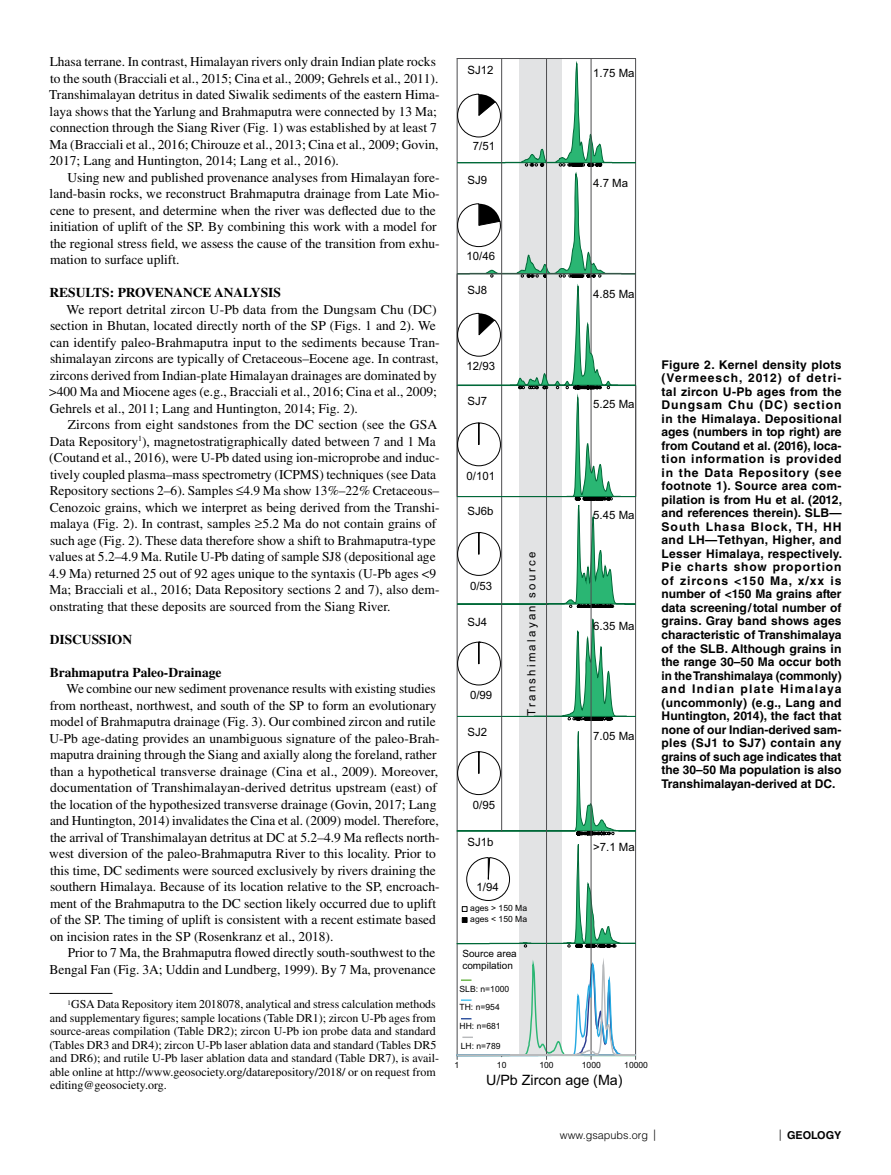
<style>
.page{position:relative;width:891px;height:1175px;background:#fff}
.page>*{position:absolute;margin:0;border:0;box-sizing:border-box;transform-origin:0 0}
.t1{font:14.25px "Arial";color:#000}
.t2{font:13.5px/16.5px "Times LT Std";color:#000}
.t3{font:700 13.5px "Times LT Std";color:#000}
.t4{font:700 12px/13.5px "Helvetica LT Std";color:#000;text-align:justify}
.t5{font:12px/13.5px "Times LT Std";color:#000}
.t6{font:11.4px "Arial";color:#000}
.t7{font:11.4px "Arial";letter-spacing:.2em;color:#000}
.t8{font:300 10.8px "Helvetica LT Std";color:#000}
.t9{font:10.05px/12px "Arial";color:#000}
.t10{font:8.55px/10.9px "Arial";color:#000}
.s1{font-size:11.25px}
.s2{color:#fff}
.s3{font-size:11.25px;color:#fff}
.s4{font-weight:700}
</style>
<div class="page">
<hr style="left:50px;top:993px;width:62px;height:1px;background:#000">
<hr style="left:457px;top:58px;width:1px;height:1001px;background:#4d4d4f">
<hr style="left:635px;top:59px;width:1px;height:1000px;background:#4d4d4f">
<hr style="left:457px;top:58px;width:179px;height:1px;background:#4d4d4f">
<hr style="left:591px;top:59px;width:1px;height:1000px;background:#4d4d4f">
<hr style="left:546px;top:59px;width:1px;height:1000px;background:#4d4d4f">
<hr style="left:501px;top:59px;width:1px;height:772px;background:#4d4d4f">
<svg style="left:456px;top:60px;width:181px;height:996px"></svg>
<p class="t2" style="left:49px;top:53px;width:392px">Lhasa terrane. In contrast, Himalayan rivers only drain Indian plate rocks to the south (Bracciali et al., 2015; Cina et al., 2009; Gehrels et al., 2011).<br>Transhimalayan detritus in dated Siwalik sediments of the eastern Hima&shy;laya shows that the Yarlung and Brahmaputra were connected by 13 Ma; connection through the Siang River (Fig. 1) was established by at least 7<br>Ma (Bracciali et al., 2016; Chirouze et al., 2013; Cina et al., 2009; Govin, 2017; Lang and Huntington, 2014; Lang et al., 2016).</p>
<p class="t2" style="left:50px;top:169px;width:392px;text-indent:18px">Using new and published provenance analyses from Himalayan fore&shy;land-basin rocks, we reconstruct Brahmaputra drainage from Late Mio&shy;cene to present, and determine when the river was deflected due to the initiation of uplift of the SP. By combining this work with a model for the regional stress field, we assess the cause of the transition from exhu&shy;mation to surface uplift.</p>
<p class="t3" style="left:50px;top:284px;width:233px">RESULTS: PROVENANCE ANALYSIS</p>
<p class="t2" style="left:49px;top:301px;width:392px;text-indent:17px">We report detrital zircon U-Pb data from the Dungsam Chu (DC) section in Bhutan, located directly north of the SP (Figs. 1 and 2). We can identify paleo-Brahmaputra input to the sediments because Tran&shy;shimalayan zircons are typically of Cretaceous–Eocene age. In contrast, zircons derived from Indian-plate Himalayan drainages are dominated by &gt;400 Ma and Miocene ages (e.g., Bracciali et al., 2016; Cina et al., 2009; Gehrels et al., 2011; Lang and Huntington, 2014; Fig. 2).</p>
<p class="t2" style="left:49px;top:416px;width:392px;text-indent:19px">Zircons from eight sandstones from the DC section (see the GSA Data Repository<sup>1</sup>), magnetostratigraphically dated between 7 and 1 Ma (Coutand et al., 2016), were U-Pb dated using ion-microprobe and induc&shy;tively coupled plasma–mass spectrometry (ICPMS) techniques (see Data Repository sections 2–6). Samples ≤4.9 Ma show 13%–22% Cretaceous– Cenozoic grains, which we interpret as being derived from the Transhi&shy;malaya (Fig. 2). In contrast, samples ≥5.2 Ma do not contain grains of such age (Fig. 2). These data therefore show a shift to Brahmaputra-type values at 5.2–4.9 Ma. Rutile U-Pb dating of sample SJ8 (depositional age 4.9 Ma) returned 25 out of 92 ages unique to the syntaxis (U-Pb ages &lt;9<br>Ma; Bracciali et al., 2016; Data Repository sections 2 and 7), also dem&shy;onstrating that these deposits are sourced from the Siang River.</p>
<p class="t3" style="left:50px;top:631px;width:84px">DISCUSSION</p>
<p class="t3" style="left:50px;top:664px;width:173px">Brahmaputra Paleo-Drainage</p>
<p class="t2" style="left:49px;top:680px;width:392px;text-indent:17px">We combine our new sediment provenance results with existing studies from northeast, northwest, and south of the SP to form an evolutionary model of Brahmaputra drainage (Fig. 3). Our combined zircon and rutile U-Pb age-dating provides an unambiguous signature of the paleo-Brah&shy;maputra draining through the Siang and axially along the foreland, rather than a hypothetical transverse drainage (Cina et al., 2009). Moreover, documentation of Transhimalayan-derived detritus upstream (east) of the location of the hypothesized transverse drainage (Govin, 2017; Lang and Huntington, 2014) invalidates the Cina et al. (2009) model. Therefore, the arrival of Transhimalayan detritus at DC at 5.2–4.9 Ma reflects north&shy;west diversion of the paleo-Brahmaputra River to this locality. Prior to this time, DC sediments were sourced exclusively by rivers draining the southern Himalaya. Because of its location relative to the SP, encroach&shy;ment of the Brahmaputra to the DC section likely occurred due to uplift of the SP. The timing of uplift is consistent with a recent estimate based on incision rates in the SP (Rosenkranz et al., 2018).</p>
<p class="t2" style="left:50px;top:944px;width:388px;text-align:right">Prior to 7 Ma, the Brahmaputra flowed directly south-southwest to the<br>Bengal Fan (Fig. 3A; Uddin and Lundberg, 1999). By 7 Ma, provenance</p>
<p class="t5" style="left:49px;top:997px;width:391px;text-indent:18px"><sup>1</sup>GSA Data Repository item 2018078, analytical and stress calculation methods and supplementary figures; sample locations (Table DR1); zircon U-Pb ages from source-areas compilation (Table DR2); zircon U-Pb ion probe data and standard (Tables DR3 and DR4); zircon U-Pb laser ablation data and standard (Tables DR5 and DR6); and rutile U-Pb laser ablation data and standard (Table DR7), is avail&shy;able online at http://www.geosociety.org/datarepository/2018/ or on request from editing@geosociety.org.</p>
<p class="t6" style="left:467px;top:62px;width:28px">SJ12</p>
<p class="t6" style="left:593px;top:65px;width:43px">1.75 Ma</p>
<p class="t6" style="left:473px;top:139px;width:24px">7/51</p>
<p class="t6" style="left:467px;top:173px;width:21px">SJ9</p>
<p class="t6" style="left:593px;top:176px;width:36px">4.7 Ma</p>
<p class="t6" style="left:467px;top:248px;width:30px">10/46</p>
<p class="t6" style="left:467px;top:283px;width:21px">SJ8</p>
<p class="t6" style="left:593px;top:286px;width:43px">4.85 Ma</p>
<p class="t6" style="left:467px;top:358px;width:30px">12/93</p>
<p class="t6" style="left:467px;top:393px;width:21px">SJ7</p>
<p class="t6" style="left:467px;top:468px;width:30px">0/101</p>
<p class="t6" style="left:467px;top:503px;width:28px">SJ6b</p>
<p class="t6" style="left:470px;top:578px;width:24px">0/53</p>
<p class="t6" style="left:467px;top:614px;width:21px">SJ4</p>
<p class="t6" style="left:470px;top:688px;width:24px">0/99</p>
<p class="t6" style="left:467px;top:724px;width:21px">SJ2</p>
<p class="t6" style="left:473px;top:797px;width:24px">0/95</p>
<p class="t6" style="left:467px;top:834px;width:28px">SJ1b</p>
<p class="t6" style="left:477px;top:879px;width:24px">1/94</p>
<p class="t7" style="left:524px;top:716px;width:165px;rotate:-90deg">Transhimalayan source</p>
<p class="t10" style="left:470px;top:902px;width:58px">ages &gt; 150 Ma ages &lt; 150 Ma</p>
<p class="t9" style="left:462px;top:947px;width:56px">Source area compilation</p>
<p class="t10" style="left:460px;top:980px;width:51px;line-height:17.7px">SLB: n=1000<br>TH: n=954</p>
<p class="t10" style="left:460px;top:1020px;width:43px">HH: n=681</p>
<p class="t10" style="left:461px;top:1040px;width:41px">LH: n=789</p>
<p class="t6" style="left:593px;top:397px;width:43px">5.25 Ma</p>
<p class="t6" style="left:593px;top:507px;width:43px">5.45 Ma</p>
<p class="t6" style="left:593px;top:618px;width:43px">6.35 Ma</p>
<p class="t6" style="left:593px;top:728px;width:43px">7.05 Ma</p>
<p class="t6" style="left:593px;top:839px;width:43px">&gt;7.1 Ma</p>
<p class="t10" style="left:454px;top:1059px;width:6px">1</p>
<p class="t10" style="left:497px;top:1059px;width:11px">10</p>
<p class="t10" style="left:539px;top:1059px;width:16px">100</p>
<p class="t10" style="left:582px;top:1059px;width:21px">1000</p>
<p class="t10" style="left:624px;top:1059px;width:25px">10000</p>
<p class="t1" style="left:486px;top:1070px;width:138px">U/Pb Zircon age (Ma)</p>
<p class="t4" style="left:662px;top:358px;width:182px">Figure 2. Kernel density plots (Vermeesch, 2012) of detri&shy;tal zircon U-Pb ages from the Dungsam Chu (DC) section in the Himalaya. Depositional ages (numbers in top right) are from Coutand et al. (2016), loca&shy;tion information is provided in the Data Repository (see footnote 1). Source area com&shy;pilation is from Hu et al. (2012, and references therein). SLB— South Lhasa Block, TH, HH and LH—Tethyan, Higher, and Lesser Himalaya, respectively.<br>Pie charts show proportion of zircons &lt;150 Ma, x/xx is number of &lt;150 Ma grains after data screening/total number of grains. Gray band shows ages characteristic of Transhimalaya of the SLB. Although grains in the range 30–50 Ma occur both in the Transhimalaya (commonly) and Indian plate Himalaya (uncommonly) (e.g., Lang and Huntington, 2014), the fact that none of our Indian-derived sam&shy;ples (SJ1 to SJ7) contain any grains of such age indicates that the 30–50 Ma population is also Transhimalayan-derived at DC.</p>
<p class="t8" style="left:560px;top:1128px;width:283px">www.gsapubs.org <span class="s1">|</span> <span class="s2">Volume 46</span> <span class="s3">|</span> <span class="s2">Number 3</span> <span class="s1">|</span> <span class="s4">GEOLOGY</span></p>
</div>
